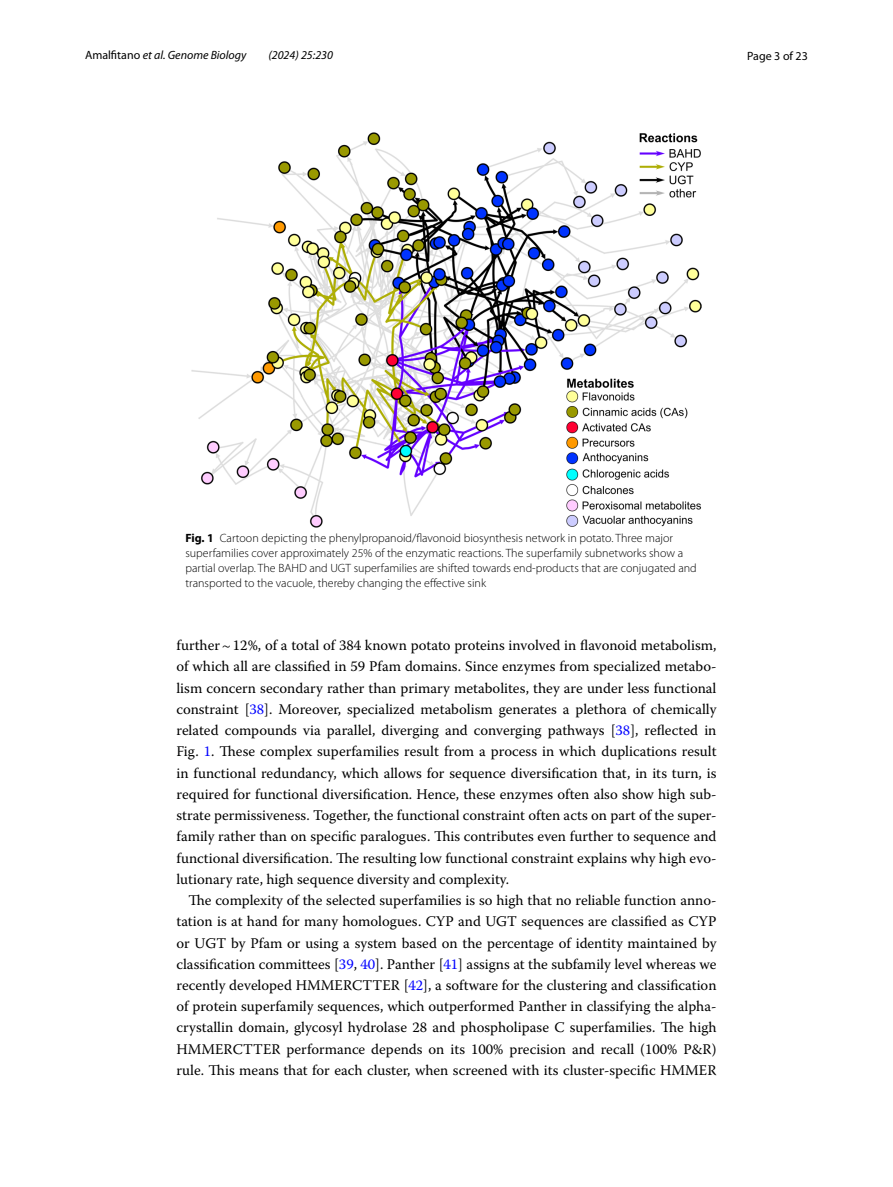
<style>
.page{position:relative;width:893px;height:1187px;background:#fff}
.page>*{position:absolute;margin:0;border:0;box-sizing:border-box;transform-origin:0 0}
.t1{font:14.7px/21.3px "Warnock Pro";color:#000;text-align:justify}
.t2{font:300 12px/15px "Myriad Pro";color:#000}
.t3{font:italic 12px "Myriad Pro";color:#000}
.t4{font:12px "Myriad Pro";color:#000}
.s1{font-style:normal}
.s2{font-weight:700}
.s3{color:#00f}
</style>
<div class="page">
<img style="left:191px;top:133px;width:511px;height:394px">
<p class="t3" style="left:85px;top:48px;width:163px"><span class="s1">Amalfitano</span> et al. Genome Biology</p>
<p class="t3" style="left:268px;top:48px;width:66px">(2024) 25:230</p>
<p class="t4" style="left:747px;top:48px;width:62px">Page 3 of 23</p>
<p class="t2" style="left:185px;top:531px;width:513px"><span class="s2">Fig. 1</span> Cartoon depicting the phenylpropanoid/flavonoid biosynthesis network in potato. Three major superfamilies cover approximately 25% of the enzymatic reactions. The superfamily subnetworks show a partial overlap. The BAHD and UGT superfamilies are shifted towards end-products that are conjugated and transported to the vacuole, thereby changing the effective sink</p>
<p class="t1" style="left:176px;top:634px;width:542px">further~12%, of a total of 384 known potato proteins involved in flavonoid metabolism, of which all are classified in 59 Pfam domains. Since enzymes from specialized metabo&shy;lism concern secondary rather than primary metabolites, they are under less functional constraint [<span class="s3">38</span>]. Moreover, specialized metabolism generates a plethora of chemically related compounds via parallel, diverging and converging pathways [<span class="s3">38</span>], reflected in Fig. <span class="s3">1</span>. These complex superfamilies result from a process in which duplications result in functional redundancy, which allows for sequence diversification that, in its turn, is required for functional diversification. Hence, these enzymes often also show high sub&shy;strate permissiveness. Together, the functional constraint often acts on part of the super&shy;family rather than on specific paralogues. This contributes even further to sequence and functional diversification. The resulting low functional constraint explains why high evo&shy;lutionary rate, high sequence diversity and complexity.</p>
<p class="t1" style="left:176px;top:889px;width:542px;text-indent:12px">The complexity of the selected superfamilies is so high that no reliable function anno&shy;tation is at hand for many homologues. CYP and UGT sequences are classified as CYP or UGT by Pfam or using a system based on the percentage of identity maintained by classification committees [<span class="s3">39</span>, <span class="s3">40</span>]. Panther [<span class="s3">41</span>] assigns at the subfamily level whereas we recently developed HMMERCTTER [<span class="s3">42</span>], a software for the clustering and classification of protein superfamily sequences, which outperformed Panther in classifying the alpha&shy;crystallin domain, glycosyl hydrolase 28 and phospholipase C superfamilies. The high HMMERCTTER performance depends on its 100% precision and recall (100% P&amp;R) rule. This means that for each cluster, when screened with its cluster-specific HMMER</p>
</div>
